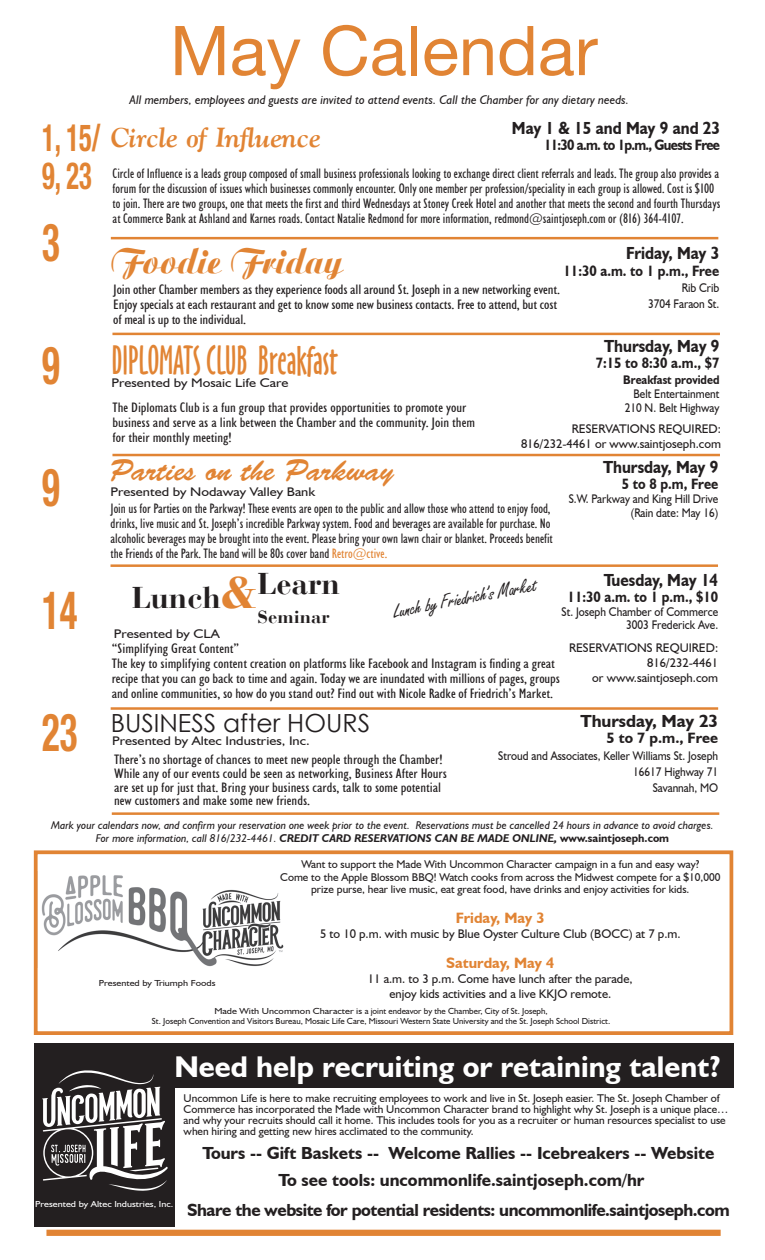
<style>
.page{position:relative;width:765px;height:1260px;background:#fff}
.page>*{position:absolute;margin:0;border:0;box-sizing:border-box;transform-origin:0 0}
.t1{font:68.75px "Helvetica Neue";color:#e18434}
.t2{font:700 condensed 52.5px "Helvetica Neue";color:#e18434;scale:.7 1}
.t3{font:37.5px "Oz Handicraft BT";color:#e18434;scale:.9 1}
.t4{font:37.5px "Aristocrat";color:#e18434;scale:.9 1}
.t5{font:700 condensed 37.5px/37.5px "Helvetica Neue";color:#e18434;scale:.7 1}
.t6{font:700 30px "Humanist 521 BT";color:#fff}
.t7{font:30px "Brush Script Std";color:#e18434}
.t8{font:700 30px "Boston";color:#231f20}
.t9{font:italic 700 27.5px "Gilde";letter-spacing:-.01em;color:#e18434}
.t10{font:25px "Century Gothic";color:#231f20}
.t11{font:20px "Freelance Script";color:#231f20}
.t12{font:700 17.5px/30px "Humanist 521 BT";letter-spacing:-.025em;color:#231f20;text-align:center}
.t13{font:700 17.5px "Humanist 521 BT";color:#231f20}
.t14{font:700 17.5px "Humanist 521 BT";color:#231f20;scale:.9 1}
.t15{font:700 17.5px "Boston";color:#231f20;scale:1.05 1}
.t16{font:700 15px "Humanist 521 BT";color:#231f20;scale:.9 1}
.t17{font:700 15px "Humanist 521 BT";letter-spacing:-.05em;color:#231f20;scale:.9 1}
.t18{font:700 15px "Humanist 521 BT";color:#e18434}
.t19{font:700 15px "Humanist 521 BT";color:#231f20}
.t20{font:condensed 13.75px/15px "Humanist 521 BT";color:#231f20}
.t21{font:condensed 13.75px/15px "Humanist 521 BT";color:#231f20;scale:1.15 1}
.t22{font:12.5px/15px "Humanist 521 BT";color:#231f20;text-align:right}
.t23{font:12.5px/13.8px "Humanist 521 BT";color:#231f20;text-align:right;scale:.9 1}
.t24{font:12.5px "Humanist 521 BT";color:#231f20;scale:1.15 1}
.t25{font:italic 12.5px "Humanist 521 BT";color:#231f20}
.t26{font:700 12.5px "Humanist 521 BT";color:#231f20;scale:.9 1}
.t27{font:11.25px/11.2px "Humanist 521 BT";color:#231f20;text-align:center}
.t28{font:italic 11.25px/12.5px "Humanist 521 BT";color:#231f20;text-align:center}
.t29{font:8.75px/10px "Humanist 521 BT";color:#231f20;text-align:center;scale:1.15 1}
.t30{font:8.75px "Humanist 521 BT";color:#fff;scale:1.15 1}
.s1{color:#e18434}
.s2{font-size:45px;color:#e18434}
.s3{font-weight:700}
.s4{font-weight:700;font-style:normal}
</style>
<div class="page">
<hr style="left:111px;top:564px;width:607px;height:3px;background:#e18434">
<hr style="left:111px;top:707px;width:607px;height:3px;background:#e18434">
<hr style="left:112px;top:454px;width:608px;height:2px;background:#e18434">
<hr style="left:112px;top:812px;width:607px;height:3px;background:#e18434">
<hr style="left:112px;top:333px;width:608px;height:2px;background:#e18434">
<div style="left:46px;top:1230px;width:675px;height:6px;background:#e18434"></div>
<hr style="left:111px;top:237px;width:607px;height:2px;background:#e18434">
<img style="left:41px;top:875px;width:243px;height:92px">
<div style="left:34px;top:1043px;width:699px;height:45px;background:#231f20"></div>
<div style="left:34px;top:850px;width:699px;height:185px;border:4px solid #e18434"></div>
<div style="left:34px;top:1088px;width:141px;height:138px;background:#231f20"></div>
<svg style="left:42px;top:1070px;width:126px;height:121px"></svg>
<h1 class="t1" style="left:170px;top:1px;width:429px">May Calendar</h1>
<h3 class="t5" style="left:42px;top:117px;width:85px">1, 15/<br>9, 23</h3>
<h2 class="t2" style="left:42px;top:199px;width:27px">3</h2>
<h2 class="t2" style="left:42px;top:321px;width:27px">9</h2>
<h2 class="t2" style="left:42px;top:444px;width:27px">9</h2>
<h2 class="t2" style="left:42px;top:566px;width:52px">14</h2>
<h2 class="t2" style="left:42px;top:689px;width:52px">23</h2>
<p class="t25" style="left:130px;top:92px;width:501px">All members, employees and guests are invited to attend events. Call the Chamber for any dietary needs.</p>
<p class="t14" style="left:512px;top:117px;width:233px">May 1 &amp; 15 and May 9 and 23</p>
<p class="t17" style="left:544px;top:136px;width:197px">11:30 a.m. to 1p.m., Guests Free</p>
<h3 class="t9" style="left:111px;top:121px;width:212px">Circle of Influence</h3>
<p class="t20" style="left:113px;top:166px;width:609px">Circle of Influence is a leads group composed of small business professionals looking to exchange direct client referrals and leads. The group also provides a forum for the discussion of issues which businesses commonly encounter. Only one member per profession/speciality in each group is allowed. Cost is $100 to join. There are two groups, one that meets the first and third Wednesdays at Stoney Creek Hotel and another that meets the second and fourth Thursdays at Commerce Bank at Ashland and Karnes roads. Contact Natalie Redmond for more information, redmond@saintjoseph.com or (816) 364-4107.</p>
<h3 class="t4" style="left:111px;top:239px;width:259px">Foodie Friday</h3>
<p class="t14" style="left:626px;top:243px;width:105px">Friday, May 3</p>
<p class="t16" style="left:564px;top:261px;width:175px">11:30 a.m. to 1 p.m., Free</p>
<p class="t23" style="left:648px;top:279px;width:81px;line-height:16.2px">Rib Crib<br>3704 Faraon St.</p>
<p class="t21" style="left:113px;top:282px;width:390px">Join other Chamber members as they experience foods all around St. Joseph in a new networking event.<br>Enjoy specials at each restaurant and get to know some new business contacts. Free to attend, but cost of meal is up to the individual.</p>
<h3 class="t3" style="left:112px;top:338px;width:252px">DIPLOMATS CLUB Breakfast</h3>
<p class="t14" style="left:604px;top:335px;width:130px">Thursday, May 9</p>
<p class="t16" style="left:596px;top:354px;width:139px">7:15 to 8:30 a.m., $7</p>
<p class="t26" style="left:623px;top:372px;width:108px">Breakfast provided</p>
<p class="t23" style="left:625px;top:387px;width:107px">Belt Entertainment<br>210 N. Belt Highway</p>
<p class="t24" style="left:112px;top:375px;width:155px">Presented by Mosaic Life Care</p>
<p class="t21" style="left:113px;top:399px;width:317px">The Diplomats Club is a fun group that provides opportunities to promote your business and serve as a link between the Chamber and the community. Join them for their monthly meeting!</p>
<p class="t22" style="left:521px;top:421px;width:201px">RESERVATIONS REQUIRED:<br>816/232-4461 or www.saintjoseph.com</p>
<h3 class="t7" style="left:110px;top:454px;width:285px">Parties on the Parkway</h3>
<p class="t24" style="left:111px;top:484px;width:180px">Presented by Nodaway Valley Bank</p>
<p class="t20" style="left:111px;top:501px;width:444px">Join us for Parties on the Parkway! These events are open to the public and allow those who attend to enjoy food, drinks, live music and St. Joseph’s incredible Parkway system. Food and beverages are available for purchase. No alcoholic beverages may be brought into the event. Please bring your own lawn chair or blanket. Proceeds benefit the Friends of the Park. The band will be 80s cover band <span class="s1">Retro@ctive.</span></p>
<p class="t14" style="left:603px;top:456px;width:130px">Thursday, May 9</p>
<p class="t16" style="left:622px;top:475px;width:109px">5 to 8 p.m, Free</p>
<p class="t23" style="left:569px;top:492px;width:168px">S.W. Parkway and King Hill Drive (Rain date: May 16)</p>
<h3 class="t8" style="left:132px;top:573px;width:210px">Lunch<span class="s2">&amp;</span>Learn</h3>
<p class="t15" style="left:258px;top:606px;width:70px">Seminar</p>
<p class="t14" style="left:604px;top:569px;width:129px">Tuesday, May 14</p>
<p class="t16" style="left:568px;top:588px;width:169px">11:30 a.m. to 1 p.m., $10</p>
<p class="t23" style="left:562px;top:604px;width:176px">St. Joseph Chamber of Commerce<br>3003 Frederick Ave.</p>
<h3 class="t11" style="left:391px;top:600px;width:147px;rotate:-11deg">Lunch by Friedrich’s Market</h3>
<p class="t21" style="left:112px;top:641px;width:391px">“Simplifying Great Content”<br>The key to simplifying content creation on platforms like Facebook and Instagram is finding a great recipe that you can go back to time and again. Today we are inundated with millions of pages, groups and online communities, so how do you stand out? Find out with Nicole Radke of Friedrich’s Market.</p>
<p class="t22" style="left:569px;top:640px;width:151px">RESERVATIONS REQUIRED:<br>816/232-4461<br>or www.saintjoseph.com</p>
<p class="t24" style="left:114px;top:626px;width:94px">Presented by CLA</p>
<h3 class="t10" style="left:111px;top:706px;width:261px">BUSINESS after HOURS</h3>
<p class="t24" style="left:112px;top:733px;width:173px">Presented by Altec Industries, Inc.</p>
<p class="t21" style="left:114px;top:753px;width:291px;line-height:13.8px">There’s no shortage of chances to meet new people through the Chamber!<br>While any of our events could be seen as networking, Business After Hours are set up for just that. Bring your business cards, talk to some potential new customers and make some new friends.</p>
<p class="t13" style="left:580px;top:710px;width:139px">Thursday, May 23</p>
<p class="t19" style="left:607px;top:729px;width:113px">5 to 7 p.m., Free</p>
<p class="t23" style="left:498px;top:747px;width:246px;line-height:16.2px">Stroud and Associates, Keller Williams St. Joseph<br>16617 Highway 71<br>Savannah, MO</p>
<p class="t28" style="left:51px;top:819px;width:664px">Mark your calendars now, and confirm your reservation one week prior to the event. Reservations must be cancelled 24 hours in advance to avoid charges.<br>For more information, call 816/232-4461. <span class="s3">CREDIT CARD RESERVATIONS CAN BE MADE ONLINE,</span> <span class="s4">www.saintjoseph.com</span></p>
<p class="t27" style="left:280px;top:858px;width:442px;line-height:12.5px">Want to support the Made With Uncommon Character campaign in a fun and easy way?<br>Come to the Apple Blossom BBQ! Watch cooks from across the Midwest compete for a $10,000 prize purse, hear live music, eat great food, have drinks and enjoy activities for kids.</p>
<p class="t18" style="left:456px;top:909px;width:90px">Friday, May 3</p>
<p class="t22" style="left:320px;top:926px;width:362px">5 to 10 p.m. with music by Blue Oyster Culture Club (BOCC) at 7 p.m.</p>
<p class="t18" style="left:446px;top:954px;width:110px">Saturday, May 4</p>
<p class="t22" style="left:368px;top:971px;width:266px;text-align:center">11 a.m. to 3 p.m. Come have lunch after the parade, enjoy kids activities and a live KKJO remote.</p>
<p class="t29" style="left:99px;top:978px;width:103px">Presented by Triumph Foods</p>
<p class="t29" style="left:152px;top:1006px;width:400px">Made With Uncommon Character is a joint endeavor by the Chamber, City of St. Joseph,<br>St. Joseph Convention and Visitors Bureau, Mosaic Life Care, Missouri Western State University and the St. Joseph School District.</p>
<h3 class="t6" style="left:174px;top:1048px;width:548px">Need help recruiting or retaining talent?</h3>
<p class="t27" style="left:184px;top:1092px;width:546px;text-align:left">Uncommon Life is here to make recruiting employees to work and live in St. Joseph easier. The St. Joseph Chamber of Commerce has incorporated the Made with Uncommon Character brand to highlight why St. Joseph is a unique place… and why your recruits should call it home. This includes tools for you as a recruiter or human resources specialist to use when hiring and getting new hires acclimated to the community.</p>
<p class="t12" style="left:187px;top:1165px;width:544px">To see tools: uncommonlife.saintjoseph.com/hr<br>Share the website for potential residents: uncommonlife.saintjoseph.com</p>
<p class="t13" style="left:202px;top:1142px;width:513px">Tours -- Gift Baskets -- Welcome Rallies -- Icebreakers -- Website</p>
<p class="t30" style="left:35px;top:1198px;width:122px">Presented by Altec Industries, Inc.</p>
</div>
